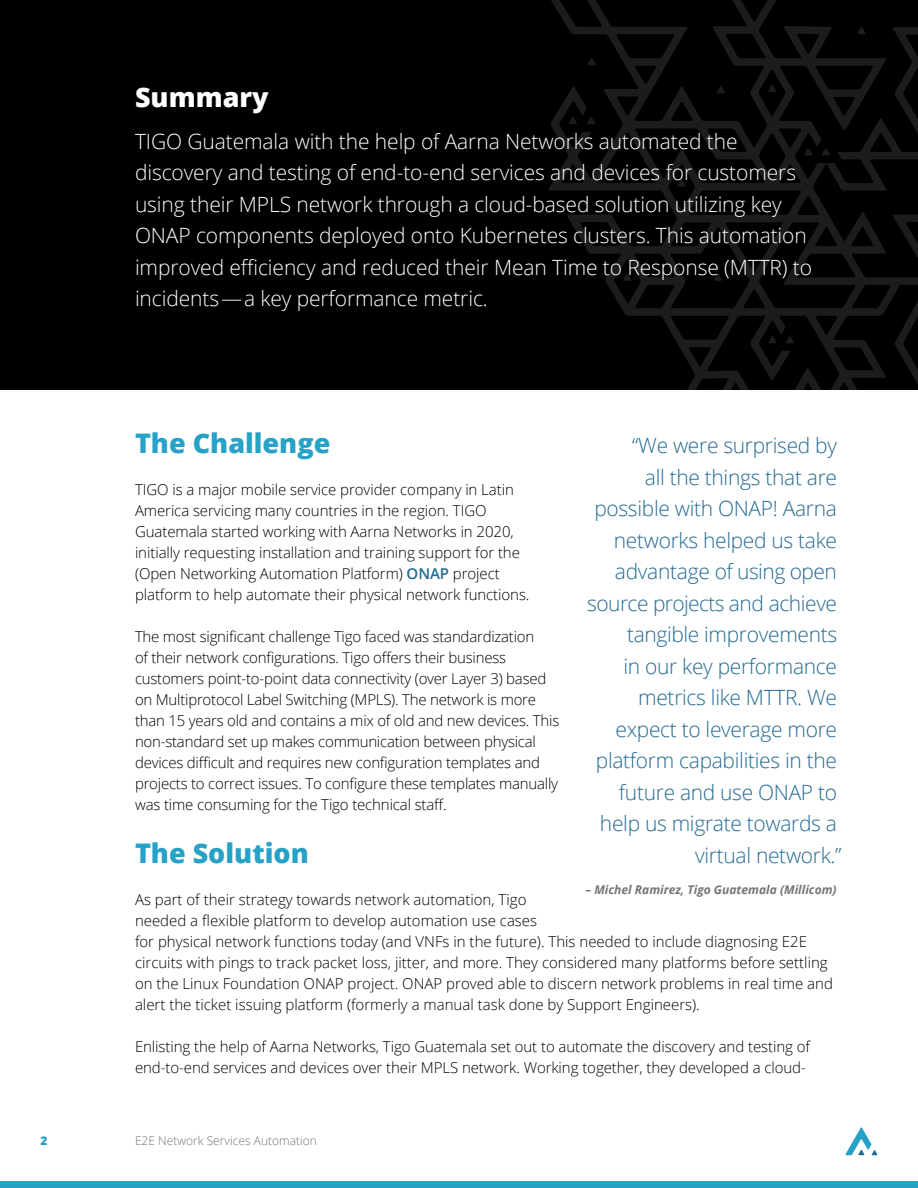
<style>
.page{position:relative;width:918px;height:1188px;background:#fff}
.page>*{position:absolute;margin:0;border:0;box-sizing:border-box;transform-origin:0 0}
.H1{font:800 27px "Open Sans";color:#27a2c7}
.H1-2{font:800 27px "Open Sans";color:#fff}
.t1{font:300 21px/31.5px "Open Sans";letter-spacing:-.005em;color:#fff}
.Pull_Quote{font:300 21px/31.5px "Open Sans";letter-spacing:-.015em;color:#236a92;text-align:right}
.t2{font:300 15px/21px "Open Sans";letter-spacing:-.005em;color:#000}
.Image_Caption{font:italic 700 12px "Open Sans";color:#767576}
.t3{font:300 12px "Open Sans";color:#767576}
.t4{font:800 12px "Open Sans";color:#26a1c7}
.s1{font-weight:600;color:#236a92}
</style>
<div class="page">
<div style="left:0;top:0;width:918px;height:390px;background:#000"></div>
<svg style="left:549px;top:0;width:369px;height:390px"></svg>
<div style="left:0;top:1181px;width:918px;height:7px;background:#27a2c7"></div>
<svg style="left:845px;top:1127px;width:32px;height:28px"></svg>
<h2 class="H1-2" style="left:135px;top:76px;width:135px">Summary</h2>
<p class="t1" style="left:135px;top:125px;width:679px">TIGO Guatemala with the help of Aarna Networks automated the discovery and testing of end-to-end services and devices for customers using their MPLS network through a cloud-based solution utilizing key ONAP components deployed onto Kubernetes clusters. This automation improved efficiency and reduced their Mean Time to Response (MTTR) to incidents — a key performance metric.</p>
<h2 class="H1" style="left:135px;top:423px;width:197px">The Challenge</h2>
<p class="t2" style="left:135px;top:479px;width:396px">TIGO is a major mobile service provider company in Latin America servicing many countries in the region. TIGO Guatemala started working with Aarna Networks in 2020, initially requesting installation and training support for the (Open Networking Automation Platform) <span class="s1">ONAP</span> project platform to help automate their physical network functions.</p>
<p class="t2" style="left:135px;top:626px;width:426px">The most significant challenge Tigo faced was standardization<br>of their network configurations. Tigo offers their business customers point-to-point data connectivity (over Layer 3) based on Multiprotocol Label Switching (MPLS). The network is more than 15 years old and contains a mix of old and new devices. This non-standard set up makes communication between physical devices difficult and requires new configuration templates and projects to correct issues. To configure these templates manually was time consuming for the Tigo technical staff.</p>
<h2 class="H1" style="left:135px;top:832px;width:175px">The Solution</h2>
<p class="t2" style="left:135px;top:888px;width:700px">As part of their strategy towards network automation, Tigo<br>needed a flexible platform to develop automation use cases<br>for physical network functions today (and VNFs in the future). This needed to include diagnosing E2E circuits with pings to track packet loss, jitter, and more. They considered many platforms before settling on the Linux Foundation ONAP project. ONAP proved able to discern network problems in real time and alert the ticket issuing platform (formerly a manual task done by Support Engineers).</p>
<p class="t2" style="left:135px;top:1035px;width:676px">Enlisting the help of Aarna Networks, Tigo Guatemala set out to automate the discovery and testing of end-to-end services and devices over their MPLS network. Working together, they developed a cloud-</p>
<p class="Pull_Quote" style="left:587px;top:429px;width:256px">“We were surprised by<br>all the things that are possible with ONAP! Aarna networks helped us take advantage of using open source projects and achieve tangible improvements<br>in our key performance metrics like MTTR. We expect to leverage more platform capabilities in the future and use ONAP to help us migrate towards a virtual network.”</p>
<p class="Image_Caption" style="left:585px;top:881px;width:253px">– Michel Ramirez, Tigo Guatemala (Millicom)</p>
<p class="t4" style="left:41px;top:1132px;width:9px">2</p>
<p class="t3" style="left:135px;top:1133px;width:183px">E2E Network Services Automation</p>
</div>
